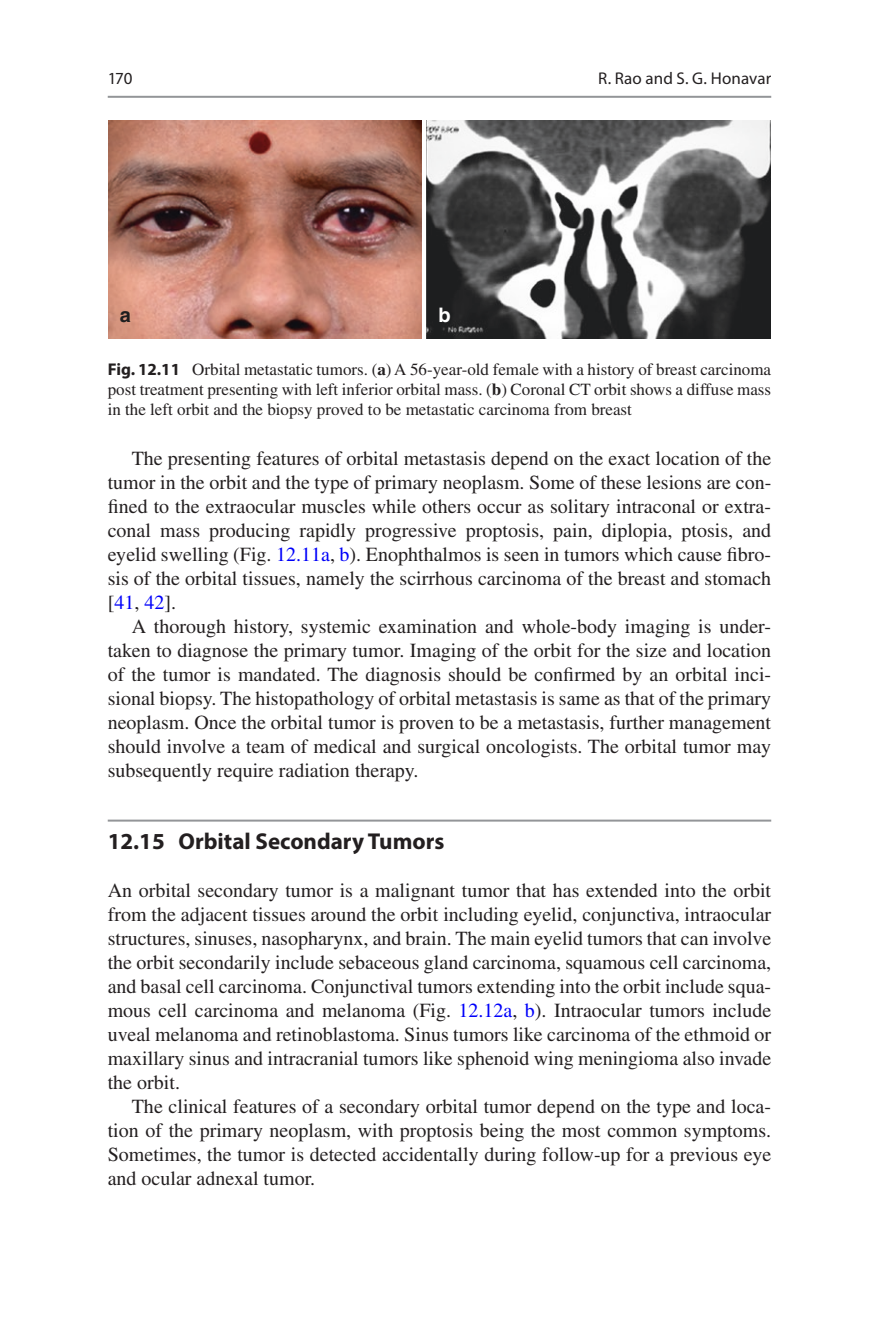
<style>
.page{position:relative;width:879px;height:1333px;background:#fff}
.page>*{position:absolute;margin:0;border:0;box-sizing:border-box;transform-origin:0 0}
.t1{font:700 23px "Myriad Pro";color:#231f20}
.t2{font:20px/24px "Times LT Std";color:#231f20;text-align:justify}
.t3{font:20px "Helvetica Bold 5";color:#1d1e1f}
.t4{font:20px "Helvetica Bold 5";color:#fff}
.t5{font:17px/20px "Times LT Std";color:#231f20;text-align:justify}
.t6{font:17px "Myriad Pro Regular 2";letter-spacing:.01em;color:#231f20}
.t7{font:17px "Myriad Pro";color:#231f20}
.s1{font-family:"Myriad Pro";font-weight:700}
.s2{font-weight:700}
.s3{color:#0000fa}
</style>
<div class="page">
<hr style="left:108px;top:819px;width:663px;height:2px;background:#939598">
<img style="left:108px;top:121px;width:313px;height:217px">
<img style="left:427px;top:121px;width:344px;height:217px">
<hr style="left:108px;top:96px;width:663px;height:2px;background:#939598">
<p class="t7" style="left:108px;top:68px;width:26px">170</p>
<p class="t3" style="left:120px;top:303px;width:13px">a</p>
<p class="t4" style="left:438px;top:303px;width:14px">b</p>
<p class="t6" style="left:598px;top:68px;width:175px">R. Rao and S. G. Honavar</p>
<p class="t5" style="left:108px;top:359px;width:665px"><span class="s1">Fig. 12.11</span> Orbital metastatic tumors. (<span class="s2">a</span>) A 56-year-old female with a history of breast carcinoma post treatment presenting with left inferior orbital mass. (<span class="s2">b</span>) Coronal CT orbit shows a diffuse mass in the left orbit and the biopsy proved to be metastatic carcinoma from breast</p>
<p class="t2" style="left:108px;top:446px;width:665px;text-indent:24px">The presenting features of orbital metastasis depend on the exact location of the tumor in the orbit and the type of primary neoplasm. Some of these lesions are con&shy;fined to the extraocular muscles while others occur as solitary intraconal or extra&shy;conal mass producing rapidly progressive proptosis, pain, diplopia, ptosis, and eyelid swelling (Fig. <span class="s3">12.11a</span>, <span class="s3">b</span>). Enophthalmos is seen in tumors which cause fibro&shy;sis of the orbital tissues, namely the scirrhous carcinoma of the breast and stomach [<span class="s3">41</span>, <span class="s3">42</span>].</p>
<p class="t2" style="left:108px;top:614px;width:665px;text-indent:24px">A thorough history, systemic examination and whole-body imaging is under&shy;taken to diagnose the primary tumor. Imaging of the orbit for the size and location of the tumor is mandated. The diagnosis should be confirmed by an orbital inci&shy;sional biopsy. The histopathology of orbital metastasis is same as that of the primary neoplasm. Once the orbital tumor is proven to be a metastasis, further management should involve a team of medical and surgical oncologists. The orbital tumor may subsequently require radiation therapy.</p>
<p class="t1" style="left:108px;top:826px;width:338px">12.15 Orbital Secondary Tumors</p>
<p class="t2" style="left:108px;top:878px;width:665px">An orbital secondary tumor is a malignant tumor that has extended into the orbit from the adjacent tissues around the orbit including eyelid, conjunctiva, intraocular structures, sinuses, nasopharynx, and brain. The main eyelid tumors that can involve the orbit secondarily include sebaceous gland carcinoma, squamous cell carcinoma, and basal cell carcinoma. Conjunctival tumors extending into the orbit include squa&shy;mous cell carcinoma and melanoma (Fig. <span class="s3">12.12a</span>, <span class="s3">b</span>). Intraocular tumors include uveal melanoma and retinoblastoma. Sinus tumors like carcinoma of the ethmoid or maxillary sinus and intracranial tumors like sphenoid wing meningioma also invade the orbit.</p>
<p class="t2" style="left:108px;top:1094px;width:665px;text-indent:24px">The clinical features of a secondary orbital tumor depend on the type and loca&shy;tion of the primary neoplasm, with proptosis being the most common symptoms.<br>Sometimes, the tumor is detected accidentally during follow-up for a previous eye and ocular adnexal tumor.</p>
</div>
